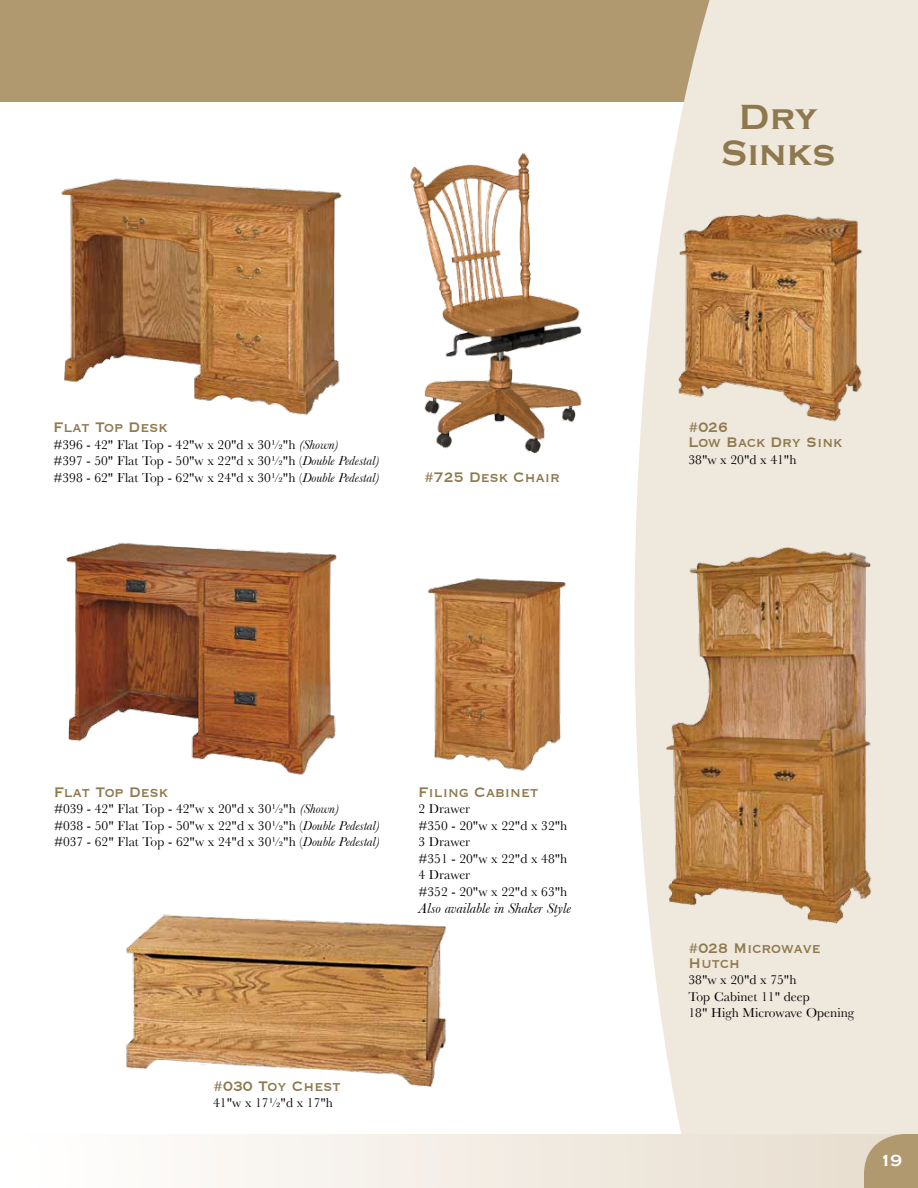
<style>
.page{position:relative;width:918px;height:1188px;background:#fff}
.page>*{position:absolute;margin:0;border:0;box-sizing:border-box;transform-origin:0 0}
.t1{font:700 36px/36px "Copperplate Gothic";letter-spacing:.03em;color:#8e784d;text-align:center}
.t2{font:18px/15px "Copperplate";color:#8e784d;scale:.9 1}
.t3{font:700 16.5px "Copperplate Gothic";color:#fff}
.t4{font:italic 15px "Baskerville";color:#000}
.t5{font:13.5px/16.5px "Baskerville";color:#000}
.s1{font-style:italic}
</style>
<div class="page">
<div style="left:0;top:0;width:918px;height:101px;background:#b0986f"></div>
<svg style="left:634px;top:0;width:284px;height:1134px;fill:#efe8dd"></svg>
<div style="left:0;top:1134px;width:918px;height:54px;background:linear-gradient(to right,#fff,#e7dccd)"></div>
<svg style="left:864px;top:1134px;width:54px;height:54px"></svg>
<img style="left:427px;top:578px;width:139px;height:193px">
<img style="left:61px;top:178px;width:281px;height:237px">
<img style="left:66px;top:542px;width:271px;height:233px">
<img style="left:410px;top:153px;width:172px;height:300px">
<img style="left:654px;top:540px;width:225px;height:389px">
<img style="left:673px;top:208px;width:209px;height:217px">
<img style="left:126px;top:914px;width:320px;height:173px">
<h2 class="t2" style="left:54px;top:419px;width:128px">Flat Top Desk</h2>
<p class="t5" style="left:54px;top:436px;width:327px">#396 - 42" Flat Top - 42"w x 20"d x 30½"h <span class="s1">(Shown)<br></span>#397 - 50" Flat Top - 50"w x 22"d x 30½"h (<span class="s1">Double Pedestal) </span>#398 - 62" Flat Top - 62"w x 24"d x 30½"h (<span class="s1">Double Pedestal)</span></p>
<h2 class="t2" style="left:424px;top:468px;width:153px">#725 Desk Chair</h2>
<h1 class="t1" style="left:721px;top:99px;width:115px">Dry<br>Sinks</h1>
<h2 class="t2" style="left:688px;top:419px;width:172px">#026<br>Low Back Dry Sink</h2>
<p class="t5" style="left:688px;top:451px;width:110px">38"w x 20"d x 41"h</p>
<h2 class="t2" style="left:54px;top:783px;width:128px">Flat Top Desk</h2>
<p class="t5" style="left:54px;top:800px;width:327px">#039 - 42" Flat Top - 42"w x 20"d x 30½"h <span class="s1">(Shown)<br></span>#038 - 50" Flat Top - 50"w x 22"d x 30½"h (<span class="s1">Double Pedestal) </span>#037 - 62" Flat Top - 62"w x 24"d x 30½"h (<span class="s1">Double Pedestal)</span></p>
<h2 class="t2" style="left:418px;top:783px;width:135px">Filing Cabinet</h2>
<p class="t5" style="left:418px;top:800px;width:150px">2 Drawer<br>#350 - 20"w x 22"d x 32"h<br>3 Drawer<br>#351 - 20"w x 22"d x 48"h<br>4 Drawer<br>#352 - 20"w x 22"d x 63"h</p>
<p class="t4" style="left:418px;top:899px;width:154px">Also available in Shaker Style</p>
<h2 class="t2" style="left:213px;top:1077px;width:143px">#030 Toy Chest</h2>
<p class="t5" style="left:213px;top:1095px;width:121px">41"w x 17½"d x 17"h</p>
<h2 class="t2" style="left:688px;top:939px;width:149px">#028 Microwave<br>Hutch</h2>
<p class="t5" style="left:688px;top:971px;width:167px">38"w x 20"d x 75"h<br>Top Cabinet 11" deep<br>18" High Microwave Opening</p>
<p class="t3" style="left:880px;top:1151px;width:24px">19</p>
</div>
